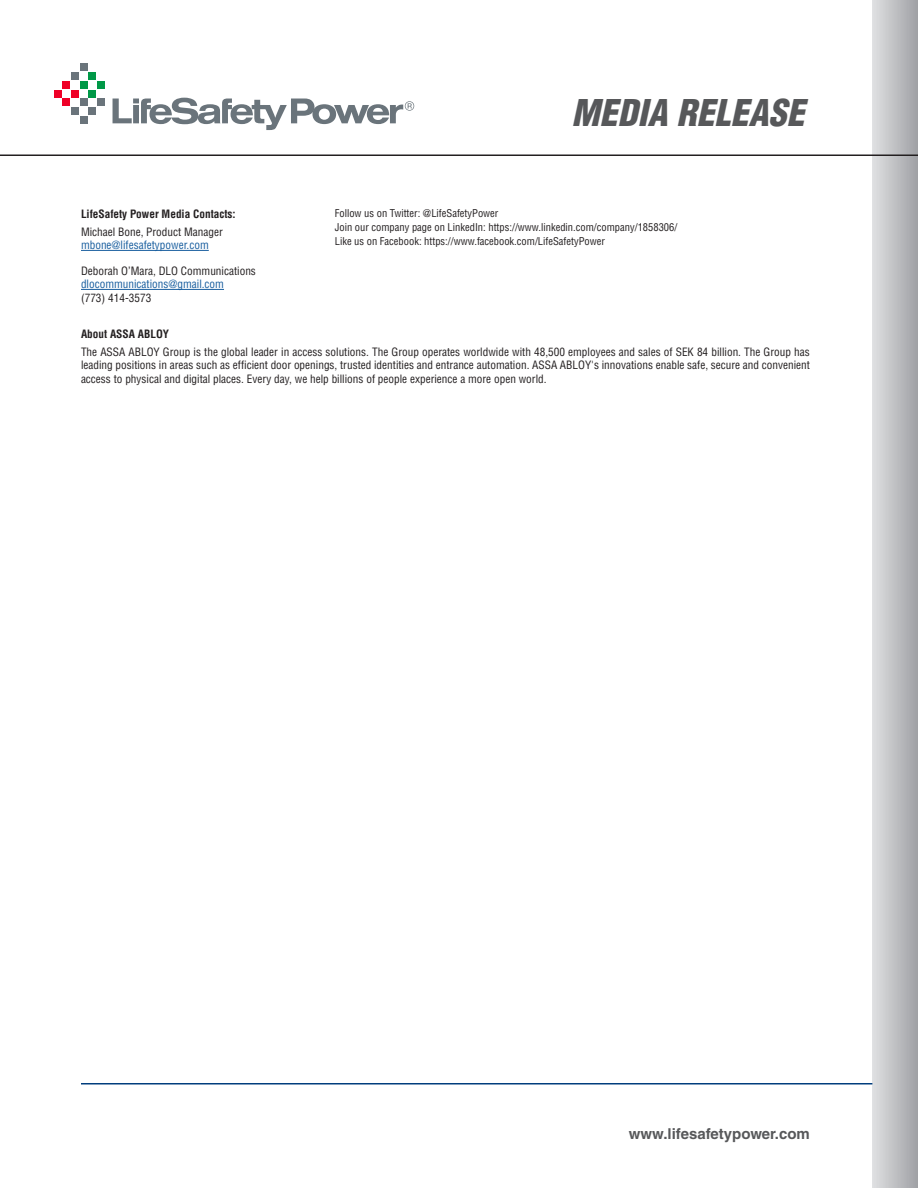
<style>
.page{position:relative;width:918px;height:1188px;background:#fff}
.page>*{position:absolute;margin:0;border:0;box-sizing:border-box;transform-origin:0 0}
.t1{font:italic 900 condensed 36px "Helvetica LT Std";color:#57585a}
.t2{font:700 15px "Helvetica LT Std";color:#57585a}
.t3{font:condensed 11.25px/13.5px "Helvetica LT Std";color:#231f20;text-align:justify}
.t4{font:condensed 11.25px "Helvetica LT Std";color:#175d9e}
.t5{font:700 condensed 11.25px "Helvetica LT Std";color:#231f20}
.t6{font:condensed 10.5px "Helvetica LT Std";color:#231f20}
</style>
<div class="page">
<div style="left:872px;top:0;width:45px;height:1188px;background:linear-gradient(to right,#e0e1e2,#a1a2a6)"></div>
<hr style="left:81px;top:1083px;width:791px;height:1px;background:#013d7d">
<hr style="left:0;top:154px;width:918px;height:2px;background:#231f20">
<div style="left:54px;top:90px;width:7px;height:7px;background:#ef0027"></div>
<div style="left:63px;top:81px;width:7px;height:8px;background:#ef0027"></div>
<div style="left:71px;top:90px;width:8px;height:7px;background:#ef0027"></div>
<div style="left:63px;top:99px;width:7px;height:7px;background:#ef0027"></div>
<div style="left:71px;top:107px;width:8px;height:8px;background:#6a747b"></div>
<div style="left:80px;top:99px;width:8px;height:7px;background:#6a747b"></div>
<div style="left:89px;top:107px;width:7px;height:8px;background:#6a747b"></div>
<div style="left:97px;top:99px;width:8px;height:7px;background:#6a747b"></div>
<div style="left:71px;top:72px;width:8px;height:8px;background:#6a747b"></div>
<div style="left:80px;top:64px;width:8px;height:7px;background:#6a747b"></div>
<div style="left:80px;top:116px;width:8px;height:7px;background:#6a747b"></div>
<div style="left:80px;top:81px;width:8px;height:8px;background:#009847"></div>
<div style="left:89px;top:72px;width:7px;height:8px;background:#009847"></div>
<div style="left:97px;top:81px;width:8px;height:8px;background:#009847"></div>
<div style="left:89px;top:90px;width:7px;height:7px;background:#009847"></div>
<svg style="left:113px;top:98px;width:301px;height:32px"></svg>
<hr style="left:81px;top:250px;width:128px;height:1px;background:#175d9e">
<hr style="left:81px;top:289px;width:143px;height:1px;background:#175d9e">
<h1 class="t1" style="left:572px;top:90px;width:235px">MEDIA RELEASE</h1>
<p class="t5" style="left:81px;top:207px;width:156px">LifeSafety Power Media Contacts:</p>
<p class="t3" style="left:81px;top:225px;width:143px">Michael Bone, Product Manager</p>
<p class="t4" style="left:81px;top:238px;width:129px">mbone@lifesafetypower.com</p>
<p class="t3" style="left:81px;top:264px;width:176px">Deborah O’Mara, DLO Communications</p>
<p class="t4" style="left:81px;top:277px;width:145px">dlocommunications@gmail.com</p>
<p class="t3" style="left:81px;top:291px;width:72px">(773) 414-3573</p>
<p class="t5" style="left:81px;top:327px;width:90px">About ASSA ABLOY</p>
<p class="t3" style="left:81px;top:345px;width:731px">The ASSA ABLOY Group is the global leader in access solutions. The Group operates worldwide with 48,500 employees and sales of SEK 84 billion. The Group has leading positions in areas such as efficient door openings, trusted identities and entrance automation. ASSA ABLOY's innovations enable safe, secure and convenient access to physical and digital places. Every day, we help billions of people experience a more open world.</p>
<p class="t6" style="left:335px;top:207px;width:165px">Follow us on Twitter: @LifeSafetyPower</p>
<p class="t6" style="left:335px;top:221px;width:344px">Join our company page on LinkedIn: https://www.linkedin.com/company/1858306/</p>
<p class="t6" style="left:335px;top:235px;width:272px">Like us on Facebook: https://www.facebook.com/LifeSafetyPower</p>
<h2 class="t2" style="left:629px;top:1125px;width:183px">www.lifesafetypower.com</h2>
</div>
